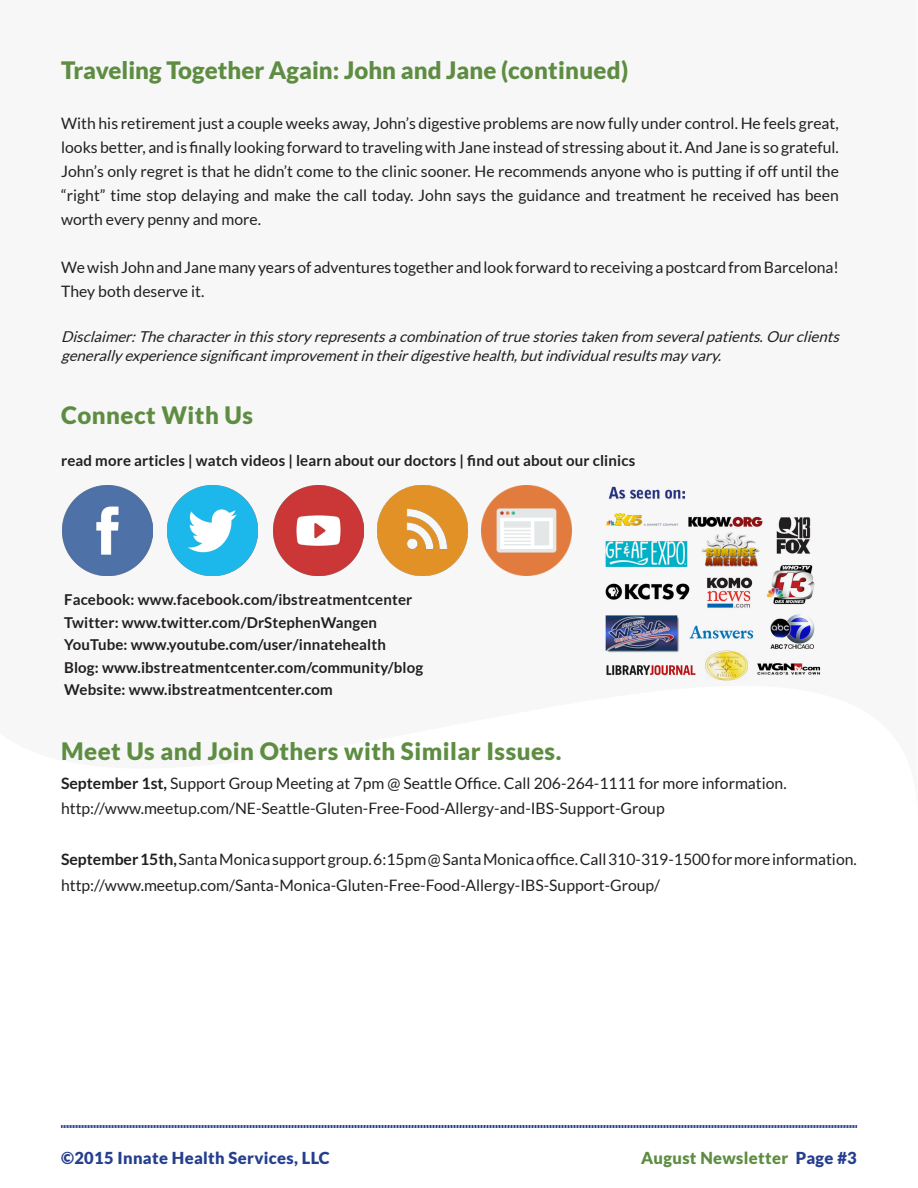
<style>
.page{position:relative;width:918px;height:1188px;background:#fff}
.page>*{position:absolute;margin:0;border:0;box-sizing:border-box;transform-origin:0 0}
.t1{font:900 24px "Lato";letter-spacing:.02em;color:#5e8d42}
.t2{font:900 24px "Lato";color:#5e8d42}
.t3{font:900 16.5px "Lato";letter-spacing:.02em;color:#253f8e}
.t4{font:900 16.5px "Lato";letter-spacing:.02em;color:#5e8d42}
.t5{font:15.75px/24px "Lato";color:#231f20;text-align:justify}
.t6{font:700 15px "Lato";letter-spacing:.01em;color:#231f20}
.t7{font:italic 15px/19.2px "Lato";color:#231f20}
.s1{font-weight:700}
</style>
<div class="page">
<svg style="left:61px;top:1125px;width:796px;height:3px;background:#6c7db2"></svg>
<img style="left:63px;top:485px;width:90px;height:90px">
<img style="left:167px;top:485px;width:90px;height:90px">
<img style="left:274px;top:485px;width:90px;height:90px">
<img style="left:378px;top:485px;width:90px;height:90px">
<img style="left:481px;top:485px;width:90px;height:90px">
<img style="left:605px;top:486px;width:216px;height:195px">
<p class="t2" style="left:61px;top:56px;width:569px">Traveling Together Again: John and Jane (continued)</p>
<p class="t5" style="left:61px;top:111px;width:779px">With his retirement just a couple weeks away, John’s digestive problems are now fully under control. He feels great, looks better, and is finally looking forward to traveling with Jane instead of stressing about it. And Jane is so grateful.<br>John’s only regret is that he didn’t come to the clinic sooner. He recommends anyone who is putting if off until the “right” time stop delaying and make the call today. John says the guidance and treatment he received has been worth every penny and more.</p>
<p class="t5" style="left:61px;top:255px;width:779px">We wish John and Jane many years of adventures together and look forward to receiving a postcard from Barcelona!<br>They both deserve it.</p>
<p class="t7" style="left:61px;top:326px;width:784px">Disclaimer:Thecharacterin thisstory representsacombination oftruestoriestaken from severalpatients.Ourclients generally experiencesignificantimprovementin theirdigestivehealth,butindividualresultsmay vary.</p>
<p class="t1" style="left:61px;top:401px;width:193px">Connect With Us</p>
<p class="t6" style="left:61px;top:452px;width:576px">read more articles | watch videos | learn about our doctors | find out about our clinics</p>
<p class="t6" style="left:64px;top:591px;width:350px">Facebook: www.facebook.com/ibstreatmentcenter</p>
<p class="t6" style="left:64px;top:614px;width:314px">Twitter: www.twitter.com/DrStephenWangen</p>
<p class="t6" style="left:64px;top:636px;width:323px">YouTube: www.youtube.com/user/innatehealth</p>
<p class="t6" style="left:64px;top:659px;width:361px">Blog: www.ibstreatmentcenter.com/community/blog</p>
<p class="t6" style="left:64px;top:681px;width:270px">Website: www.ibstreatmentcenter.com</p>
<p class="t1" style="left:61px;top:737px;width:502px">Meet Us and Join Others with Similar Issues.</p>
<p class="t5" style="left:61px;top:771px;width:727px"><span class="s1">September 1st,</span> Support Group Meeting at 7pm @ Seattle Office. Call 206-264-1111 for more information.</p>
<p class="t5" style="left:61px;top:796px;width:605px">http://www.meetup.com/NE-Seattle-Gluten-Free-Food-Allergy-and-IBS-Support-Group</p>
<p class="t5" style="left:61px;top:847px;width:797px"><span class="s1">September 15th,</span> Santa Monica support group. 6:15pm @ Santa Monica office. Call 310-319-1500 for more information.</p>
<p class="t5" style="left:61px;top:873px;width:601px">http://www.meetup.com/Santa-Monica-Gluten-Free-Food-Allergy-IBS-Support-Group/</p>
<p class="t3" style="left:61px;top:1148px;width:270px">©2015 Innate Health Services, LLC</p>
<p class="t4" style="left:641px;top:1148px;width:149px">August Newsletter</p>
<p class="t3" style="left:796px;top:1148px;width:62px">Page #3</p>
</div>
